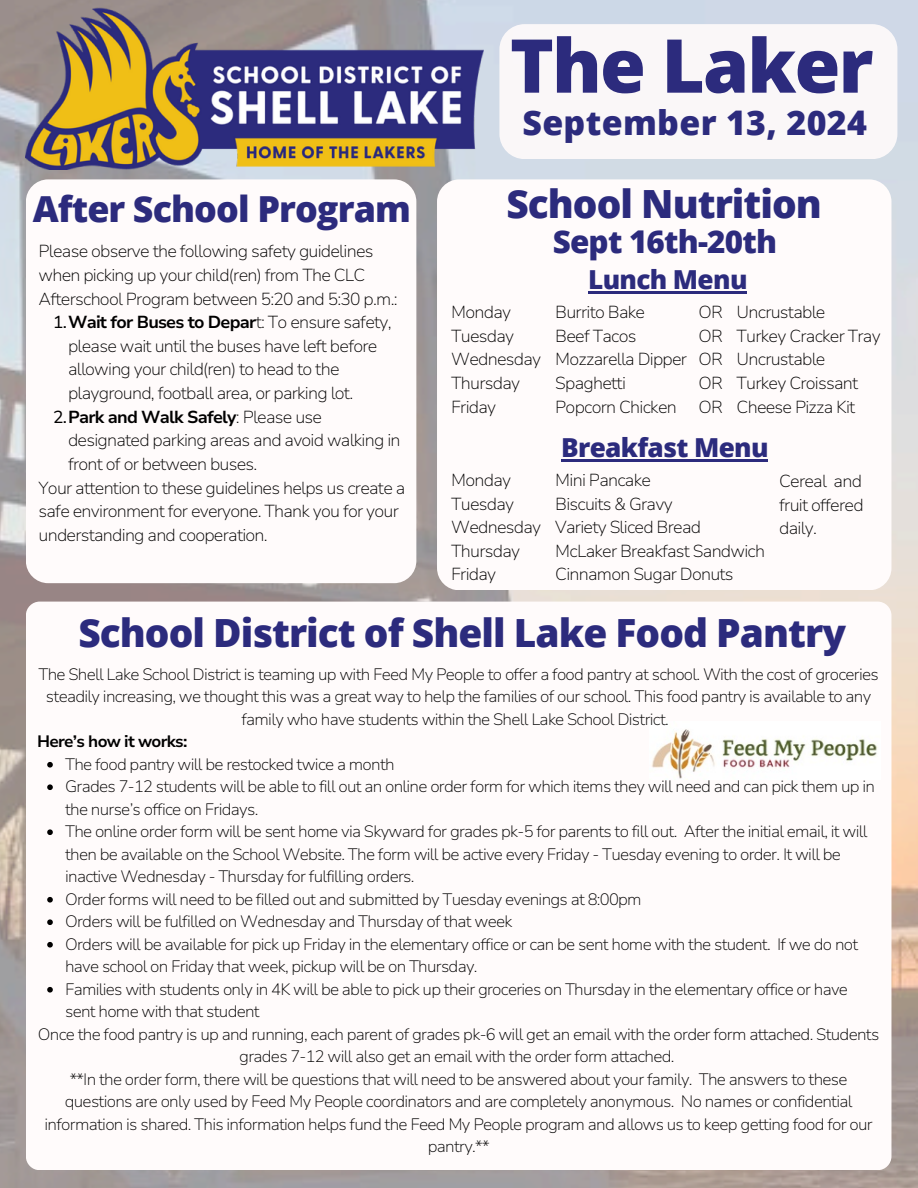
<style>
.page{position:relative;width:918px;height:1188px;background:#fff}
.page>*{position:absolute;margin:0;border:0;box-sizing:border-box;transform-origin:0 0}
.t1{font:800 74.4px "Open Sans";letter-spacing:-.025em;color:#2c2b7d}
.t2{font:800 38.85px "Open Sans";letter-spacing:-.025em;color:#2c2b7d}
.t3{font:800 35.85px "Open Sans";letter-spacing:-.025em;color:#2c2b7d}
.t4{font:800 33.9px "Open Sans";letter-spacing:.01em;color:#2c2b7d}
.t5{font:800 31.35px "Open Sans";letter-spacing:-.025em;color:#2c2b7d}
.t6{font:800 26.25px "Open Sans";letter-spacing:-.025em;color:#2c2b7d}
.t7{font:200 17.4px/23.7px "Nunito Sans 10 pt";letter-spacing:-.045em;color:#000}
.t8{font:700 17.4px "Nunito Sans 10 pt";letter-spacing:-.045em;color:#000}
.t9{font:200 16.5px/22.5px "Nunito Sans 10 pt";letter-spacing:-.045em;color:#000;text-align:center}
.t10{font:700 16.5px "Nunito Sans 10 pt";letter-spacing:-.045em;color:#000}
.s1{font-weight:400}
.s2{font-weight:200}
</style>
<div class="page">
<img style="left:0;top:0;width:918px;height:1188px">
<img style="left:26px;top:7px;width:458px;height:162px">
<div style="left:26px;top:602px;width:865px;height:568px;background:#fffbfb;border-radius:14px"></div>
<div style="left:499px;top:24px;width:398px;height:135px;background:#fffbfb;border-radius:25px"></div>
<div style="left:437px;top:179px;width:454px;height:411px;background:#fffbfb;border-radius:22px"></div>
<img style="left:652px;top:729px;width:225px;height:50px">
<hr style="left:561px;top:459px;width:207px;height:2px;background:#2c2b7d">
<hr style="left:588px;top:291px;width:159px;height:2px;background:#2c2b7d">
<svg style="left:47px;top:762px;width:6px;height:6px"></svg>
<svg style="left:47px;top:784px;width:6px;height:6px"></svg>
<svg style="left:47px;top:829px;width:6px;height:6px"></svg>
<svg style="left:47px;top:897px;width:6px;height:6px"></svg>
<svg style="left:47px;top:919px;width:6px;height:6px"></svg>
<svg style="left:47px;top:942px;width:6px;height:6px"></svg>
<svg style="left:47px;top:987px;width:6px;height:6px"></svg>
<div style="left:26px;top:179px;width:390px;height:404px;background:#fffbfb;border-radius:22px"></div>
<h3 class="t3" style="left:33px;top:184px;width:380px">After School Program</h3>
<p class="t7" style="left:39px;top:240px;width:337px">Please observe the following safety guidelines</p>
<p class="t7" style="left:39px;top:263px;width:328px">when picking up your child(ren) from The CLC</p>
<p class="t7" style="left:39px;top:287px;width:361px">Afterschool Program between 5:20 and 5:30 p.m.:</p>
<p class="t8" style="left:53px;top:311px;width:340px"><span class="s1">1.</span>Wait for Buses to Depar<span class="s2">t: To ensure safety,</span></p>
<p class="t7" style="left:68px;top:334px;width:311px">please wait until the buses have left before</p>
<p class="t7" style="left:68px;top:358px;width:273px">allowing your child(ren) to head to the</p>
<p class="t7" style="left:68px;top:381px;width:287px">playground, football area, or parking lot.</p>
<p class="t8" style="left:53px;top:405px;width:270px"><span class="s1">2.</span>Park and Walk Safely<span class="s2">: Please use</span></p>
<p class="t7" style="left:68px;top:429px;width:334px">designated parking areas and avoid walking in</p>
<p class="t7" style="left:68px;top:452px;width:191px">front of or between buses.</p>
<p class="t7" style="left:39px;top:476px;width:368px">Your attention to these guidelines helps us create a</p>
<p class="t7" style="left:39px;top:500px;width:362px">safe environment for everyone. Thank you for your</p>
<p class="t7" style="left:39px;top:523px;width:231px">understanding and cooperation.</p>
<h1 class="t1" style="left:510px;top:13px;width:365px">The Laker</h1>
<h3 class="t4" style="left:522px;top:99px;width:346px">September 13, 2024</h3>
<h2 class="t2" style="left:506px;top:177px;width:317px">School Nutrition</h2>
<h3 class="t5" style="left:553px;top:219px;width:226px">Sept 16th-20th</h3>
<h3 class="t6" style="left:588px;top:261px;width:161px">Lunch Menu</h3>
<p class="t7" style="left:698px;top:301px;width:26px;text-align:justify">OR OR OR OR OR</p>
<p class="t7" style="left:451px;top:301px;width:91px">Monday<br>Tuesday<br>Wednesday<br>Thursday<br>Friday</p>
<p class="t7" style="left:555px;top:301px;width:133px">Burrito Bake<br>Beef Tacos<br>Mozzarella Dipper<br>Spaghetti<br>Popcorn Chicken</p>
<p class="t7" style="left:737px;top:301px;width:146px">Uncrustable<br>Turkey Cracker Tray<br>Uncrustable<br>Turkey Croissant<br>Cheese Pizza Kit</p>
<h3 class="t6" style="left:561px;top:429px;width:209px">Breakfast Menu</h3>
<p class="t7" style="left:451px;top:468px;width:91px">Monday<br>Tuesday<br>Wednesday<br>Thursday<br>Friday</p>
<p class="t7" style="left:555px;top:468px;width:211px">Mini Pancake<br>Biscuits &amp; Gravy<br>Variety Sliced Bread<br>McLaker Breakfast Sandwich<br>Cinnamon Sugar Donuts</p>
<p class="t7" style="left:779px;top:469px;width:86px;text-align:justify">Cereal and fruit offered daily.</p>
<h2 class="t2" style="left:78px;top:606px;width:769px">School District of Shell Lake Food Pantry</h2>
<p class="t9" style="left:38px;top:663px;width:842px">The Shell Lake School District is teaming up with Feed My People to offer a food pantry at school. With the cost of groceries steadily increasing, we thought this was a great way to help the families of our school. This food pantry is available to any family who have students within the Shell Lake School District.</p>
<p class="t10" style="left:37px;top:731px;width:152px">Here’s how it works:</p>
<p class="t9" style="left:65px;top:753px;width:331px">The food pantry will be restocked twice a month</p>
<p class="t9" style="left:65px;top:776px;width:811px">Grades 7-12 students will be able to fill out an online order form for which items they will need and can pick them up in</p>
<p class="t9" style="left:65px;top:798px;width:195px">the nurse’s office on Fridays.</p>
<p class="t9" style="left:65px;top:821px;width:804px">The online order form will be sent home via Skyward for grades pk-5 for parents to fill out. After the initial email, it will</p>
<p class="t9" style="left:65px;top:843px;width:777px">then be available on the School Website. The form will be active every Friday - Tuesday evening to order. It will be</p>
<p class="t9" style="left:65px;top:866px;width:351px">inactive Wednesday - Thursday for fulfilling orders.</p>
<p class="t9" style="left:65px;top:888px;width:578px">Order forms will need to be filled out and submitted by Tuesday evenings at 8:00pm</p>
<p class="t9" style="left:65px;top:911px;width:449px">Orders will be fulfilled on Wednesday and Thursday of that week</p>
<p class="t9" style="left:65px;top:933px;width:795px">Orders will be available for pick up Friday in the elementary office or can be sent home with the student. If we do not</p>
<p class="t9" style="left:65px;top:956px;width:414px">have school on Friday that week, pickup will be on Thursday.</p>
<p class="t9" style="left:65px;top:978px;width:784px">Families with students only in 4K will be able to pick up their groceries on Thursday in the elementary office or have</p>
<p class="t9" style="left:65px;top:1001px;width:196px">sent home with that student</p>
<p class="t9" style="left:38px;top:1023px;width:843px">Once the food pantry is up and running, each parent of grades pk-6 will get an email with the order form attached. Students</p>
<p class="t9" style="left:239px;top:1046px;width:437px">grades 7-12 will also get an email with the order form attached.</p>
<p class="t9" style="left:70px;top:1068px;width:779px">**In the order form, there will be questions that will need to be answered about your family. The answers to these</p>
<p class="t9" style="left:65px;top:1091px;width:789px">questions are only used by Feed My People coordinators and are completely anonymous. No names or confidential</p>
<p class="t9" style="left:45px;top:1113px;width:830px">information is shared. This information helps fund the Feed My People program and allows us to keep getting food for our</p>
<p class="t9" style="left:428px;top:1136px;width:63px">pantry.**</p>
</div>
